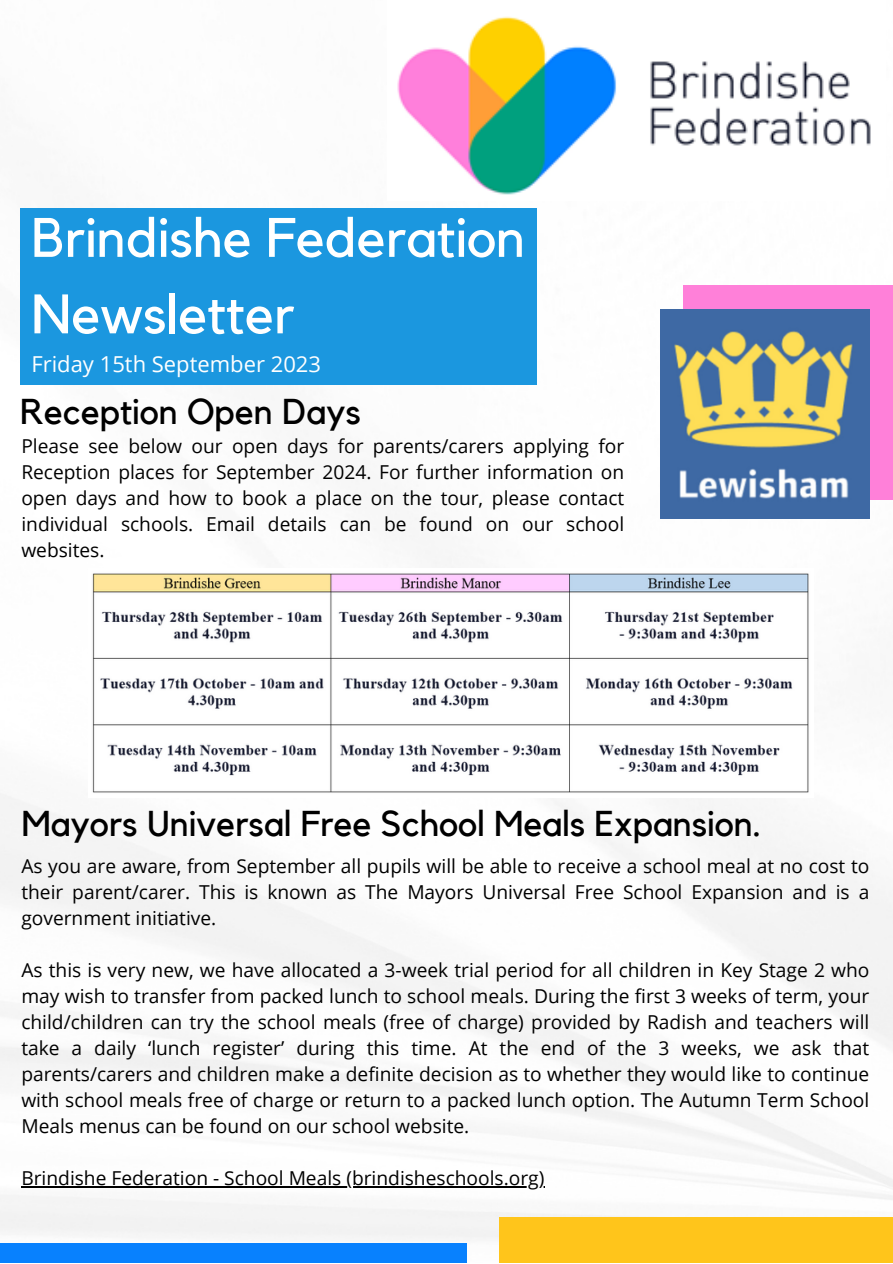
<style>
.page{position:relative;width:893px;height:1264px;background:#fff}
.page>*{position:absolute;margin:0;border:0;box-sizing:border-box;transform-origin:0 0}
.t1{font:54.9px/76.5px "Kollektif";color:#fff}
.t2{font:35.85px "Kollektif";color:#000}
.t3{font:22.05px "Open Sans";color:#fff}
.t4{font:19.2px/26px "Open Sans";color:#000;text-align:justify}
</style>
<div class="page">
<img style="left:0;top:500px;width:892px;height:739px">
<div style="left:683px;top:285px;width:209px;height:215px;background:#ff80d9"></div>
<div style="left:20px;top:208px;width:517px;height:177px;background:#1b97df"></div>
<div style="left:0;top:1243px;width:467px;height:19px;background:#0881fe"></div>
<div style="left:499px;top:1217px;width:393px;height:45px;background:#ffc51b"></div>
<img style="left:397px;top:16px;width:474px;height:179px">
<img style="left:660px;top:309px;width:209px;height:209px">
<img style="left:88px;top:568px;width:725px;height:229px">
<hr style="left:21px;top:1185px;width:523px;height:2px;background:#000">
<p class="t1" style="left:31px;top:202px;width:495px">Brindishe Federation<br>Newsletter</p>
<p class="t3" style="left:31px;top:348px;width:291px">Friday 15th September 2023</p>
<p class="t2" style="left:20px;top:395px;width:342px">Reception Open Days</p>
<p class="t4" style="left:21px;top:432px;width:604px">Please see below our open days for parents/carers applying for Reception places for September 2024. For further information on open days and how to book a place on the tour, please contact individual schools. Email details can be found on our school websites.</p>
<p class="t2" style="left:21px;top:806px;width:741px">Mayors Universal Free School Meals Expansion.</p>
<p class="t4" style="left:21px;top:852px;width:849px">As you are aware, from September all pupils will be able to receive a school meal at no cost to their parent/carer. This is known as The Mayors Universal Free School Expansion and is a government initiative.</p>
<p class="t4" style="left:21px;top:956px;width:849px">As this is very new, we have allocated a 3-week trial period for all children in Key Stage 2 who may wish to transfer from packed lunch to school meals. During the first 3 weeks of term, your child/children can try the school meals (free of charge) provided by Radish and teachers will take a daily ‘lunch register’ during this time. At the end of the 3 weeks, we ask that parents/carers and children make a definite decision as to whether they would like to continue with school meals free of charge or return to a packed lunch option. The Autumn Term School Meals menus can be found on our school website.</p>
<p class="t4" style="left:21px;top:1164px;width:524px">Brindishe Federation - School Meals (brindisheschools.org)</p>
</div>
